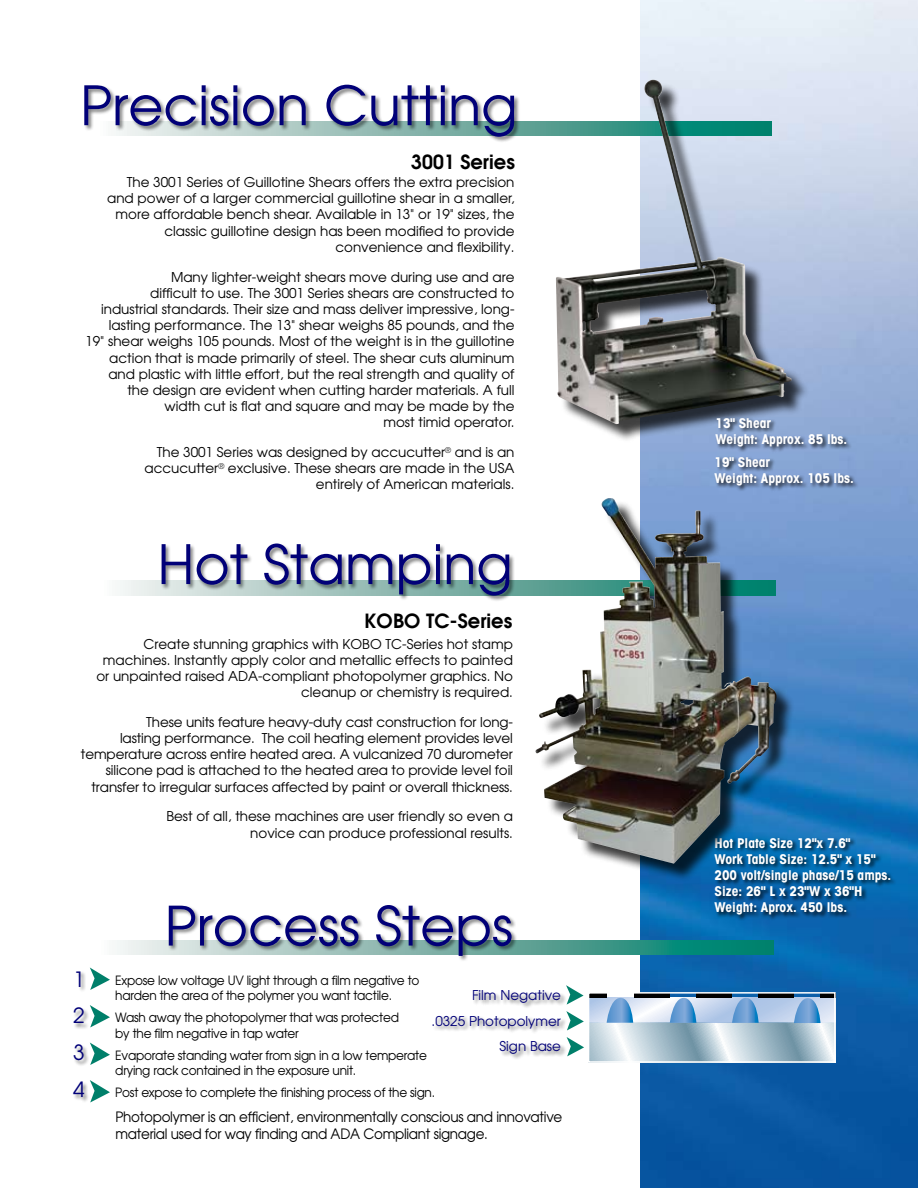
<style>
.page{position:relative;width:918px;height:1188px;background:#fff}
.page>*{position:absolute;margin:0;border:0;box-sizing:border-box;transform-origin:0 0}
.t1{font:54px "Avant Garde";color:#010078}
.t2{font:21px/36.8px "Avant Garde";color:#010078;text-align:justify}
.t3{font:600 19.5px "Avant Garde";color:#000}
.t4{font:14.25px/17.1px "Avant Garde";letter-spacing:-.02em;color:#000;scale:.95 1}
.t5{font:13.5px/16.2px "Avant Garde";color:#000;text-align:right}
.t6{font:700 condensed 13.5px/16.2px "Avant Garde";color:#fff}
.t7{font:13.5px/25.5px "Avant Garde";color:#010078;text-align:right}
.t8{font:12.75px/15.3px "Avant Garde";letter-spacing:-.02em;color:#000;scale:.95 1}
</style>
<div class="page">
<img style="left:640px;top:0;width:278px;height:1188px">
<div style="left:84px;top:84px;width:516px;height:87px;background:#000;opacity:.5"></div>
<svg style="left:120px;top:581px;width:41px;height:14px"></svg>
<div style="left:558px;top:82px;width:261px;height:369px;background:#000;opacity:.75"></div>
<img style="left:556px;top:80px;width:236px;height:344px">
<svg style="left:601px;top:1024px;width:232px;height:36px;background:#b5c9d3"></svg>
<svg style="left:601px;top:998px;width:232px;height:25px"></svg>
<img style="left:601px;top:1023px;width:232px;height:1px">
<div style="left:588px;top:993px;width:19px;height:5px;background:#000"></div>
<div style="left:634px;top:993px;width:35px;height:5px;background:#000"></div>
<div style="left:696px;top:993px;width:35px;height:5px;background:#000"></div>
<div style="left:758px;top:993px;width:35px;height:5px;background:#000"></div>
<div style="left:820px;top:993px;width:15px;height:5px;background:#000"></div>
<svg style="left:607px;top:998px;width:26px;height:25px"></svg>
<svg style="left:670px;top:998px;width:26px;height:25px"></svg>
<svg style="left:732px;top:998px;width:27px;height:25px"></svg>
<svg style="left:794px;top:998px;width:27px;height:25px"></svg>
<div style="left:433px;top:990px;width:168px;height:95px;background:#000;opacity:.5"></div>
<div style="left:714px;top:456px;width:188px;height:52px;background:#000;opacity:.75"></div>
<div style="left:714px;top:837px;width:203px;height:97px;background:#000;opacity:.75"></div>
<svg style="left:90px;top:967px;width:6px;height:4px"></svg>
<div style="left:73px;top:971px;width:60px;height:149px;background:#000;opacity:.5"></div>
<svg style="left:117px;top:940px;width:656px;height:14px;background:#43a395"></svg>
<div style="left:168px;top:905px;width:458px;height:86px;background:#000;opacity:.5"></div>
<div style="left:538px;top:500px;width:263px;height:389px;background:#000;opacity:.75"></div>
<img style="left:535px;top:498px;width:242px;height:366px">
<div style="left:715px;top:417px;width:188px;height:52px;background:#000;opacity:.75"></div>
<div style="left:588px;top:992px;width:248px;height:71px;border:2px solid #fff"></div>
<div style="left:161px;top:543px;width:434px;height:87px;background:#000;opacity:.5"></div>
<h1 class="t1" style="left:80px;top:72px;width:439px">Precision Cutting</h1>
<h3 class="t3" style="left:411px;top:149px;width:105px">3001 Series</h3>
<p class="t5" style="left:107px;top:174px;width:409px">The 3001 Series of Guillotine Shears offers the extra precision and power of a larger commercial guillotine shear in a smaller, more affordable bench shear. Available in 13" or 19" sizes, the classic guillotine design has been modified to provide convenience and flexibility.</p>
<p class="t5" style="left:85px;top:268px;width:431px">Many lighter-weight shears move during use and are<br>difficult to use. The 3001 Series shears are constructed to<br>industrial standards. Their size and mass deliver impressive, long&shy;lasting performance. The 13" shear weighs 85 pounds, and the<br>19" shear weighs 105 pounds. Most of the weight is in the guillotine action that is made primarily of steel. The shear cuts aluminum and plastic with little effort, but the real strength and quality of the design are evident when cutting harder materials. A full<br>width cut is flat and square and may be made by the<br>most timid operator.</p>
<p class="t5" style="left:145px;top:444px;width:371px">The 3001 Series was designed by accucutter<sup>®</sup> and is an accucutter<sup>®</sup> exclusive. These shears are made in the USA entirely of American materials.</p>
<h1 class="t1" style="left:158px;top:531px;width:357px">Hot Stamping</h1>
<h3 class="t3" style="left:365px;top:608px;width:149px">KOBO TC-Series</h3>
<p class="t5" style="left:96px;top:635px;width:418px">Create stunning graphics with KOBO TC-Series hot stamp machines. Instantly apply color and metallic effects to painted or unpainted raised ADA-compliant photopolymer graphics. No cleanup or chemistry is required.</p>
<p class="t5" style="left:81px;top:714px;width:434px">These units feature heavy-duty cast construction for long-<br>lasting performance. The coil heating element provides level temperature across entire heated area. A vulcanized 70 durometer silicone pad is attached to the heated area to provide level foil transfer to irregular surfaces affected by paint or overall thickness.</p>
<p class="t5" style="left:166px;top:808px;width:348px">Best of all, these machines are user friendly so even a novice can produce professional results.</p>
<h2 class="t2" style="left:73px;top:960px;width:13px">1<br>2<br>3<br>4</h2>
<h1 class="t1" style="left:165px;top:892px;width:350px">Process Steps</h1>
<p class="t8" style="left:115px;top:972px;width:322px">Expose low voltage UV light through a film negative to harden the area of the polymer you want tactile.</p>
<p class="t8" style="left:115px;top:1010px;width:300px">Wash away the photopolymer that was protected by the film negative in tap water</p>
<p class="t8" style="left:115px;top:1047px;width:330px">Evaporate standing water from sign in a low temperate drying rack contained in the exposure unit.</p>
<p class="t8" style="left:115px;top:1084px;width:338px">Post expose to complete the finishing process of the sign.</p>
<p class="t7" style="left:432px;top:982px;width:131px">Film Negative<br>.0325 Photopolymer<br>Sign Base</p>
<p class="t4" style="left:116px;top:1108px;width:472px">Photopolymer is an efficient, environmentally conscious and innovative material used for way finding and ADA Compliant signage.</p>
<p class="t6" style="left:716px;top:415px;width:133px">13" Shear<br>Weight: Approx. 85 lbs.</p>
<p class="t6" style="left:715px;top:454px;width:141px">19" Shear<br>Weight: Approx. 105 lbs.</p>
<p class="t6" style="left:715px;top:834px;width:178px">Hot Plate Size 12"x 7.6"<br>Work Table Size: 12.5" x 15"<br>200 volt/single phase/15 amps.<br>Size: 26" L x 23"W x 36"H<br>Weight: Aprox. 450 lbs.</p>
</div>
